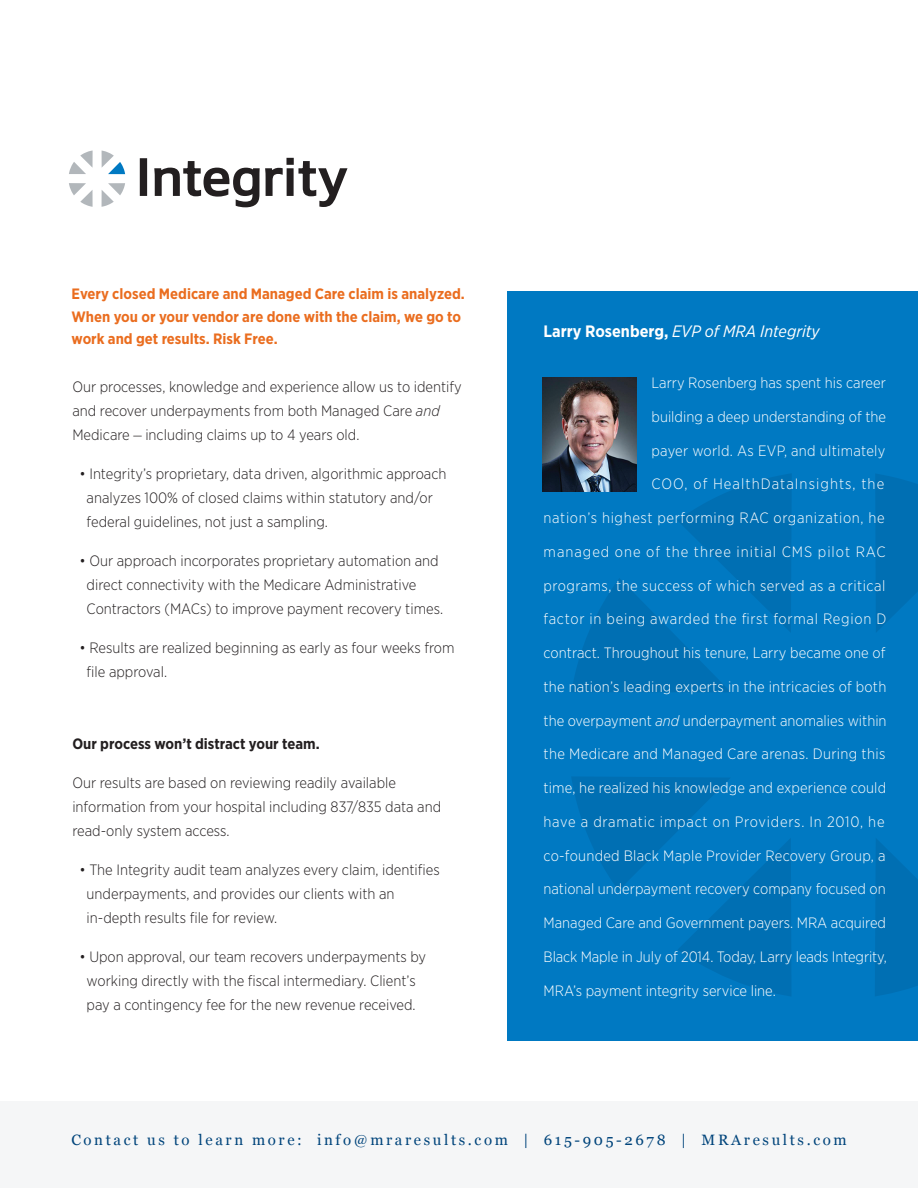
<style>
.page{position:relative;width:918px;height:1188px;background:#fff}
.page>*{position:absolute;margin:0;border:0;box-sizing:border-box;transform-origin:0 0}
.t1{font:italic 16.5px "Gotham Narrow";color:#fff}
.t2{font:300 15px/24px "Gotham Narrow";color:#231f20}
.t3{font:300 15px "Gotham Narrow";letter-spacing:.01em;color:#fff}
.t4{font:700 15px/22.5px "Gotham Narrow";color:#ea6d1f}
.t5{font:300 15px "Gotham Narrow";letter-spacing:.05em;color:#fff}
.t6{font:15px "Georgia";letter-spacing:.175em;color:#00447b}
.t7{font:300 15px "Gotham Narrow";letter-spacing:.045em;color:#fff}
.t8{font:300 15px "Gotham Narrow";letter-spacing:.03em;color:#fff}
.t9{font:300 15px "Gotham Narrow";letter-spacing:.065em;color:#fff}
.t10{font:700 15px "Gotham Narrow";color:#231f20}
.t11{font:300 15px "Gotham Narrow";letter-spacing:.07em;color:#fff}
.s1{font-style:italic}
.s2{font-weight:700;font-style:normal}
</style>
<div class="page">
<div style="left:140px;top:158px;width:7px;height:38px;background:#231f20"></div>
<svg style="left:154px;top:157px;width:194px;height:51px"></svg>
<svg style="left:102px;top:151px;width:23px;height:23px"></svg>
<svg style="left:102px;top:183px;width:23px;height:24px"></svg>
<svg style="left:69px;top:183px;width:24px;height:24px"></svg>
<svg style="left:69px;top:150px;width:24px;height:24px"></svg>
<div style="left:0;top:1101px;width:918px;height:87px;background:#f5f6f7"></div>
<div style="left:507px;top:292px;width:411px;height:749px;background:#0079c2"></div>
<svg style="left:875px;top:474px;width:43px;height:158px"></svg>
<svg style="left:875px;top:839px;width:43px;height:157px"></svg>
<svg style="left:571px;top:777px;width:220px;height:219px"></svg>
<svg style="left:572px;top:473px;width:220px;height:219px"></svg>
<img style="left:543px;top:377px;width:93px;height:115px">
<p class="t4" style="left:72px;top:283px;width:395px">Every closed Medicare and Managed Care claim is analyzed.<br>When you or your vendor are done with the claim, we go to work and get results. Risk Free.</p>
<p class="t2" style="left:72px;top:375px;width:391px">Our processes, knowledge and experience allow us to identify and recover underpayments from both Managed Care <span class="s1">and<br></span>Medicare _ including claims up to 4 years old.</p>
<p class="t2" style="left:87px;top:462px;width:361px;text-indent:-7px">• Integrity’s proprietary, data driven, algorithmic approach analyzes 100% of closed claims within statutory and/or federal guidelines, not just a sampling.</p>
<p class="t2" style="left:87px;top:549px;width:358px;text-indent:-7px">• Our approach incorporates proprietary automation and direct connectivity with the Medicare Administrative<br>Contractors (MACs) to improve payment recovery times.</p>
<p class="t2" style="left:87px;top:636px;width:369px;text-indent:-7px">• Results are realized beginning as early as four weeks from file approval.</p>
<p class="t10" style="left:72px;top:735px;width:249px">Our process won’t distract your team.</p>
<p class="t2" style="left:72px;top:771px;width:370px">Our results are based on reviewing readily available information from your hospital including 837/835 data and read-only system access.</p>
<p class="t2" style="left:87px;top:858px;width:355px;text-indent:-7px">• The Integrity audit team analyzes every claim, identifies underpayments, and provides our clients with an in-depth results file for review.</p>
<p class="t2" style="left:79px;top:945px;width:348px;text-align:center">• Upon approval, our team recovers underpayments by working directly with the fiscal intermediary. Client’s pay a contingency fee for the new revenue received.</p>
<p class="t1" style="left:544px;top:321px;width:278px"><span class="s2">Larry Rosenberg,</span> EVP of MRA Integrity</p>
<p class="t3" style="left:652px;top:374px;width:236px">Larry Rosenberg has spent his career</p>
<p class="t3" style="left:652px;top:408px;width:236px">building a deep understanding of the</p>
<p class="t3" style="left:652px;top:441px;width:235px">payer world. As EVP, and ultimately</p>
<p class="t11" style="left:652px;top:475px;width:234px">COO, of HealthDataInsights, the</p>
<p class="t7" style="left:544px;top:509px;width:343px">nation’s highest performing RAC organization, he</p>
<p class="t9" style="left:544px;top:543px;width:344px">managed one of the three initial CMS pilot RAC</p>
<p class="t8" style="left:544px;top:576px;width:343px">programs, the success of which served as a critical</p>
<p class="t5" style="left:544px;top:610px;width:344px">factor in being awarded the first formal Region D</p>
<p class="t3" style="left:544px;top:644px;width:344px">contract. Throughout his tenure, Larry became one of</p>
<p class="t3" style="left:544px;top:678px;width:344px">the nation’s leading experts in the intricacies of both</p>
<p class="t3" style="left:544px;top:711px;width:345px">the overpayment <span class="s1">and</span> underpayment anomalies within</p>
<p class="t3" style="left:544px;top:745px;width:343px">the Medicare and Managed Care arenas. During this</p>
<p class="t3" style="left:544px;top:779px;width:344px">time, he realized his knowledge and experience could</p>
<p class="t5" style="left:544px;top:813px;width:343px">have a dramatic impact on Providers. In 2010, he</p>
<p class="t3" style="left:544px;top:846px;width:344px">co-founded Black Maple Provider Recovery Group, a</p>
<p class="t3" style="left:544px;top:880px;width:344px">national underpayment recovery company focused on</p>
<p class="t3" style="left:544px;top:914px;width:344px">Managed Care and Government payers. MRA acquired</p>
<p class="t3" style="left:544px;top:948px;width:345px">Black Maple in July of 2014. Today, Larry leads Integrity,</p>
<p class="t3" style="left:544px;top:981px;width:234px">MRA’s payment integrity service line.</p>
<p class="t6" style="left:71px;top:1130px;width:777px">Contact us to learn more: info@mraresults.com | 615-905-2678 | MRAresults.com</p>
</div>
